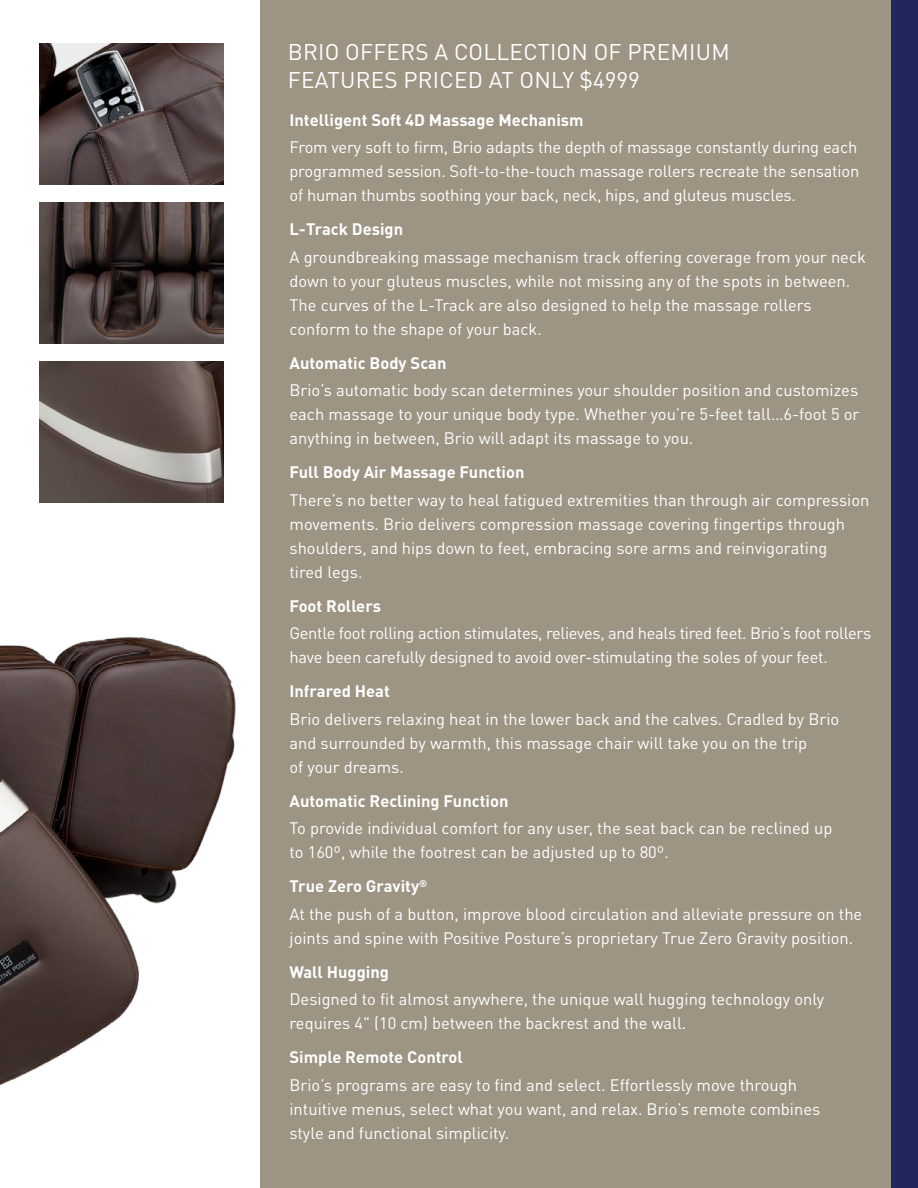
<style>
.page{position:relative;width:918px;height:1188px;background:#fff}
.page>*{position:absolute;margin:0;border:0;box-sizing:border-box;transform-origin:0 0}
.t1{font:22.5px/28.5px "DIN Pro";letter-spacing:.01em;color:#fff}
.t2{font:16.5px/24px "DIN Pro";color:#fff}
.t3{font:700 16.5px "DIN Pro";color:#fff}
.t4{font:16.5px/24px "DIN Pro";letter-spacing:-.02em;color:#fff}
.s1{font-weight:700}
</style>
<div class="page">
<div style="left:261px;top:0;width:657px;height:1188px;background:#9d9483"></div>
<img style="left:0;top:594px;width:261px;height:594px">
<div style="left:891px;top:0;width:27px;height:1188px;background:#21275b"></div>
<img style="left:39px;top:44px;width:185px;height:141px">
<img style="left:39px;top:202px;width:185px;height:142px">
<img style="left:39px;top:362px;width:185px;height:141px">
<h1 class="t1" style="left:288px;top:36px;width:443px">BRIO OFFERS A COLLECTION OF PREMIUM<br>FEATURES PRICED AT ONLY $4999</h1>
<p class="t3" style="left:290px;top:109px;width:296px">Intelligent Soft 4D Massage Mechanism</p>
<p class="t2" style="left:290px;top:134px;width:571px">From very soft to firm, Brio adapts the depth of massage constantly during each programmed session. Soft-to-the-touch massage rollers recreate the sensation of human thumbs soothing your back, neck, hips, and gluteus muscles.</p>
<p class="t3" style="left:290px;top:218px;width:115px">L-Track Design</p>
<p class="t2" style="left:290px;top:243px;width:578px">A groundbreaking massage mechanism track offering coverage from your neck down to your gluteus muscles, while not missing any of the spots in between.<br>The curves of the L-Track are also designed to help the massage rollers conform to the shape of your back.</p>
<p class="t3" style="left:290px;top:352px;width:158px">Automatic Body Scan</p>
<p class="t2" style="left:290px;top:377px;width:572px;text-align:justify">Brio’s automatic body scan determines your shoulder position and customizes each massage to your unique body type. Whether you’re 5-feet tall…6-foot 5 or anything in between, Brio will adapt its massage to you.</p>
<p class="t3" style="left:290px;top:461px;width:236px">Full Body Air Massage Function</p>
<p class="t2" style="left:290px;top:486px;width:581px">There’s no better way to heal fatigued extremities than through air compression movements. Brio delivers compression massage covering fingertips through shoulders, and hips down to feet, embracing sore arms and reinvigorating<br>tired legs.</p>
<p class="t3" style="left:290px;top:595px;width:93px">Foot Rollers</p>
<p class="t4" style="left:290px;top:620px;width:583px">Gentle foot rolling action stimulates, relieves, and heals tired feet. Brio’s foot rollers have been carefully designed to avoid over-stimulating the soles of your feet.</p>
<p class="t3" style="left:290px;top:680px;width:102px">Infrared Heat</p>
<p class="t2" style="left:290px;top:705px;width:551px">Brio delivers relaxing heat in the lower back and the calves. Cradled by Brio and surrounded by warmth, this massage chair will take you on the trip<br>of your dreams.</p>
<p class="t3" style="left:290px;top:790px;width:220px">Automatic Reclining Function</p>
<p class="t2" style="left:290px;top:815px;width:544px">To provide individual comfort for any user, the seat back can be reclined up to 160º, while the footrest can be adjusted up to 80º.</p>
<p class="t2" style="left:290px;top:871px;width:574px;line-height:27.5px"><span class="s1">True Zero Gravity</span><sup>®<br></sup>At the push of a button, improve blood circulation and alleviate pressure on the</p>
<p class="t2" style="left:290px;top:924px;width:565px">joints and spine with Positive Posture’s proprietary True Zero Gravity position.</p>
<p class="t3" style="left:290px;top:961px;width:101px">Wall Hugging</p>
<p class="t2" style="left:290px;top:986px;width:536px">Designed to fit almost anywhere, the unique wall hugging technology only requires 4" (10 cm) between the backrest and the wall.</p>
<p class="t3" style="left:290px;top:1046px;width:175px">Simple Remote Control</p>
<p class="t2" style="left:290px;top:1071px;width:532px">Brio’s programs are easy to find and select. Effortlessly move through intuitive menus, select what you want, and relax. Brio’s remote combines style and functional simplicity.</p>
</div>
